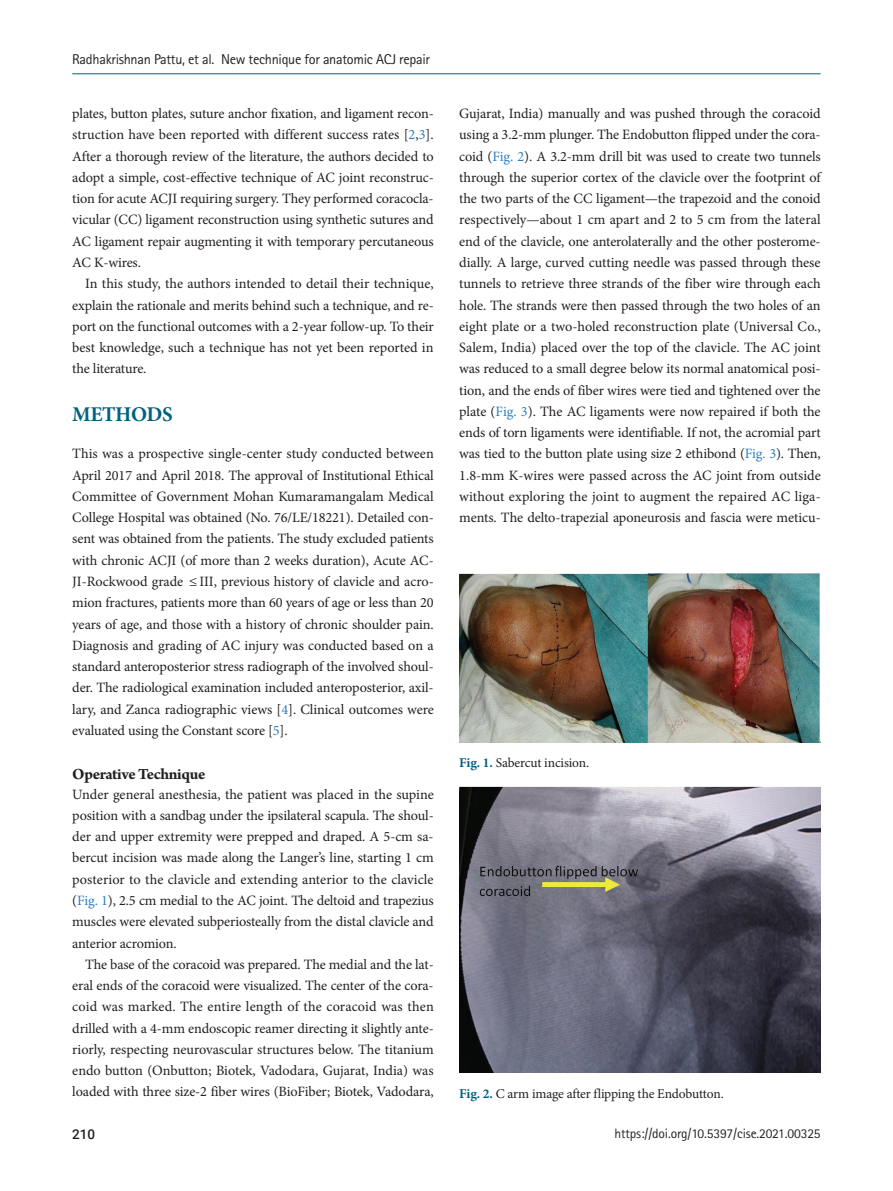
<style>
.page{position:relative;width:893px;height:1191px;background:#fff}
.page>*{position:absolute;margin:0;border:0;box-sizing:border-box;transform-origin:0 0}
.t1{font:700 21px "Minion Pro";letter-spacing:-.025em;color:#006180}
.t2{font:700 16.5px "Arno Pro";letter-spacing:-.02em;color:#231f20}
.t3{font:14.25px/21.3px "Minion Pro";letter-spacing:-.01em;color:#231f20;text-align:justify}
.t4{font:14.25px "Rotis Sans Serif Std";letter-spacing:-.02em;color:#231f20}
.t5{font:13.5px "Minion Pro";letter-spacing:-.015em;color:#231f20}
.t6{font:13.5px "Rotis Sans Serif Std";letter-spacing:-.01em;color:#231f20}
.t7{font:500 13.5px "Roboto";color:#231f20}
.s1{color:#2a80c3}
.s2{font-weight:700;color:#006180}
</style>
<div class="page">
<img style="left:459px;top:573px;width:362px;height:169px">
<img style="left:459px;top:787px;width:362px;height:285px">
<hr style="left:72px;top:73px;width:749px;height:1px;background:#006180">
<p class="t4" style="left:72px;top:51px;width:359px">Radhakrishnan Pattu, et al. New technique for anatomic ACJ repair</p>
<p class="t3" style="left:72px;top:103px;width:363px">plates, button plates, suture anchor fixation, and ligament recon&shy;struction have been reported with different success rates [<span class="s1">2</span>,<span class="s1">3</span>].<br>After a thorough review of the literature, the authors decided to adopt a simple, cost-effective technique of AC joint reconstruc&shy;tion for acute ACJI requiring surgery. They performed coracocla&shy;vicular (CC) ligament reconstruction using synthetic sutures and AC ligament repair augmenting it with temporary percutaneous AC K-wires.</p>
<p class="t3" style="left:72px;top:273px;width:363px;text-indent:13px">In this study, the authors intended to detail their technique, explain the rationale and merits behind such a technique, and re&shy;port on the functional outcomes with a 2-year follow-up. To their best knowledge, such a technique has not yet been reported in the literature.</p>
<h1 class="t1" style="left:72px;top:400px;width:102px">METHODS</h1>
<p class="t3" style="left:72px;top:443px;width:363px">This was a prospective single-center study conducted between April 2017 and April 2018. The approval of Institutional Ethical Committee of Government Mohan Kumaramangalam Medical College Hospital was obtained (No. 76/LE/18221). Detailed con&shy;sent was obtained from the patients. The study excluded patients with chronic ACJI (of more than 2 weeks duration), Acute AC-JI-Rockwood grade ≤ III, previous history of clavicle and acro&shy;mion fractures, patients more than 60 years of age or less than 20 years of age, and those with a history of chronic shoulder pain.<br>Diagnosis and grading of AC injury was conducted based on a standard anteroposterior stress radiograph of the involved shoul&shy;der. The radiological examination included anteroposterior, axil&shy;lary, and Zanca radiographic views [<span class="s1">4</span>]. Clinical outcomes were evaluated using the Constant score [<span class="s1">5</span>].</p>
<p class="t2" style="left:72px;top:764px;width:135px">Operative Technique</p>
<p class="t3" style="left:72px;top:783px;width:363px">Under general anesthesia, the patient was placed in the supine position with a sandbag under the ipsilateral scapula. The shoul&shy;der and upper extremity were prepped and draped. A 5-cm sa&shy;bercut incision was made along the Langer’s line, starting 1 cm posterior to the clavicle and extending anterior to the clavicle (<span class="s1">Fig. 1</span>), 2.5 cm medial to the AC joint. The deltoid and trapezius muscles were elevated subperiosteally from the distal clavicle and anterior acromion.</p>
<p class="t3" style="left:72px;top:953px;width:363px;text-indent:13px">The base of the coracoid was prepared. The medial and the lat&shy;eral ends of the coracoid were visualized. The center of the cora&shy;coid was marked. The entire length of the coracoid was then drilled with a 4-mm endoscopic reamer directing it slightly ante&shy;riorly, respecting neurovascular structures below. The titanium endo button (Onbutton; Biotek, Vadodara, Gujarat, India) was loaded with three size-2 fiber wires (BioFiber; Biotek, Vadodara,</p>
<p class="t3" style="left:459px;top:103px;width:363px">Gujarat, India) manually and was pushed through the coracoid using a 3.2-mm plunger. The Endobutton flipped under the cora&shy;coid (<span class="s1">Fig. 2</span>). A 3.2-mm drill bit was used to create two tunnels through the superior cortex of the clavicle over the footprint of the two parts of the CC ligament—the trapezoid and the conoid respectively—about 1 cm apart and 2 to 5 cm from the lateral end of the clavicle, one anterolaterally and the other posterome&shy;dially. A large, curved cutting needle was passed through these tunnels to retrieve three strands of the fiber wire through each hole. The strands were then passed through the two holes of an eight plate or a two-holed reconstruction plate (Universal Co., Salem, India) placed over the top of the clavicle. The AC joint was reduced to a small degree below its normal anatomical posi&shy;tion, and the ends of fiber wires were tied and tightened over the plate (<span class="s1">Fig. 3</span>). The AC ligaments were now repaired if both the ends of torn ligaments were identifiable. If not, the acromial part was tied to the button plate using size 2 ethibond (<span class="s1">Fig. 3</span>). Then, 1.8-mm K-wires were passed across the AC joint from outside without exploring the joint to augment the repaired AC liga&shy;ments. The delto-trapezial aponeurosis and fascia were meticu-</p>
<p class="t5" style="left:459px;top:754px;width:131px"><span class="s2">Fig. 1.</span> Sabercut incision.</p>
<p class="t5" style="left:459px;top:1084px;width:266px"><span class="s2">Fig. 2.</span> C arm image after flipping the Endobutton.</p>
<p class="t7" style="left:72px;top:1124px;width:25px">210</p>
<p class="t6" style="left:615px;top:1125px;width:208px">https://doi.org/10.5397/cise.2021.00325</p>
</div>
